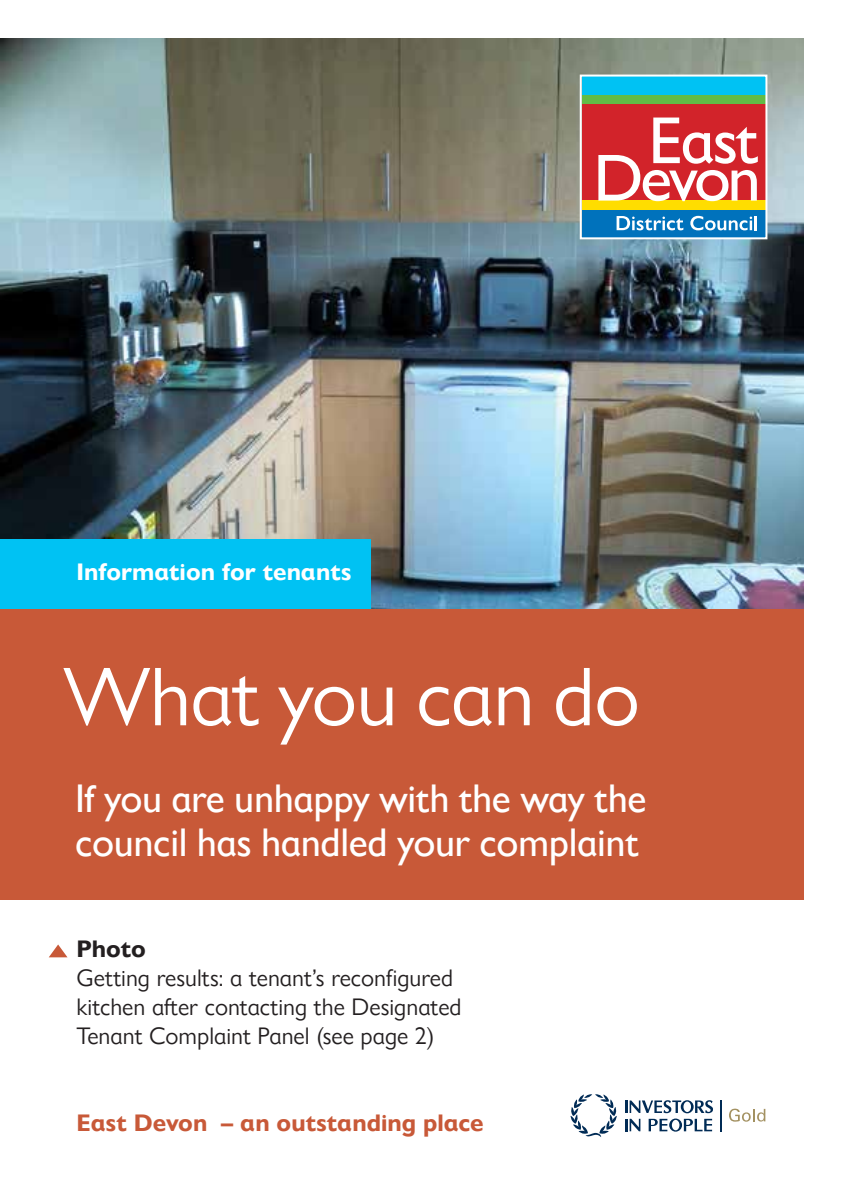
<style>
.page{position:relative;width:842px;height:1191px;background:#fff}
.page>*{position:absolute;margin:0;border:0;box-sizing:border-box;transform-origin:0 0}
.t1{font:84px "Gill Sans Nova";letter-spacing:-.01em;color:#fff}
.t2{font:500 40px/43.4px "Gill Sans Nova";letter-spacing:-.01em;color:#fff}
.t3{font:24px/29px "Gill Sans Nova";color:#231f20}
.t4{font:700 24px "Gill Sans Nova";color:#c85938}
.t5{font:700 24px "Gill Sans Nova";color:#fff}
.t6{font:700 24px "Gill Sans Nova";color:#231f20}
</style>
<div class="page">
<img style="left:0;top:38px;width:804px;height:571px">
<div style="left:0;top:609px;width:804px;height:290px;background:#c85938"></div>
<div style="left:0;top:540px;width:371px;height:69px;background:#00c2f3"></div>
<svg style="left:579px;top:74px;width:189px;height:166px"></svg>
<svg style="left:625px;top:1100px;width:88px;height:31px"></svg>
<svg style="left:571px;top:1094px;width:46px;height:43px"></svg>
<hr style="left:721px;top:1100px;width:1px;height:31px;background:#002b55">
<svg style="left:729px;top:1108px;width:36px;height:13px"></svg>
<svg style="left:49px;top:944px;width:18px;height:13px"></svg>
<p class="t5" style="left:77px;top:557px;width:277px">Information for tenants</p>
<h1 class="t1" style="left:63px;top:645px;width:578px">What you can do</h1>
<h2 class="t2" style="left:75px;top:776px;width:573px">If you are unhappy with the way the council has handled your complaint</h2>
<p class="t6" style="left:77px;top:934px;width:71px">Photo</p>
<p class="t3" style="left:77px;top:963px;width:387px">Getting results: a tenant’s reconfigured kitchen after contacting the Designated<br>Tenant Complaint Panel (see page 2)</p>
<p class="t4" style="left:77px;top:1108px;width:409px">East Devon – an outstanding place</p>
</div>
